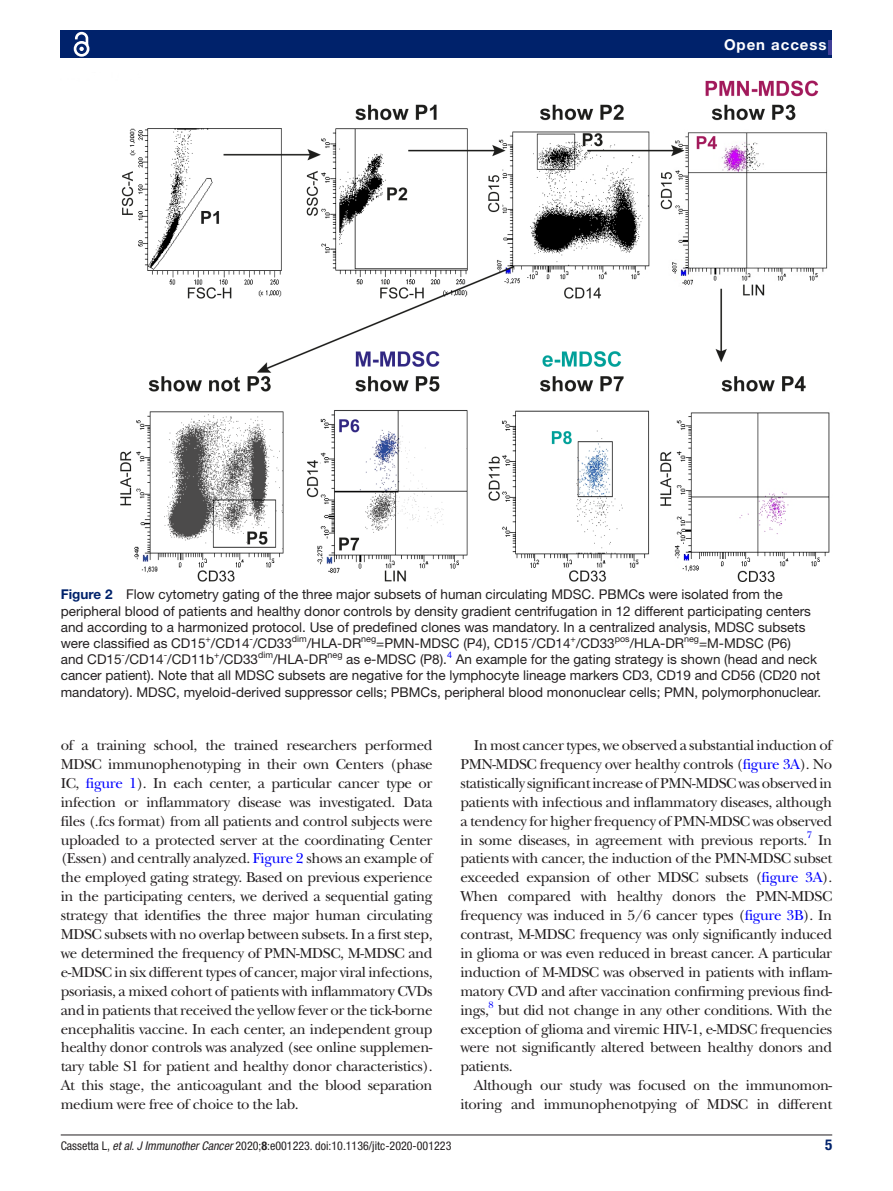
<style>
.page{position:relative;width:893px;height:1191px;background:#fff}
.page>*{position:absolute;margin:0;border:0;box-sizing:border-box;transform-origin:0 0}
.t1{font:15px/18.9px "New Baskerville";letter-spacing:-.025em;color:#231f20;text-align:justify}
.t2{font:700 15px "Helvetica Neue LT Std";letter-spacing:.065em;color:#fff}
.t3{font:700 condensed 15px "Helvetica Neue LT Std";color:#00226b}
.t4{font:13.5px/16.2px "Helvetica Neue LT Std";color:#231f20}
.t5{font:condensed 12px "Helvetica Neue LT Std";color:#231f20}
.t6{font:9.9px "New Baskerville";color:#00f}
.t7{font:9px "Helvetica Neue LT Std";color:#231f20}
.t8{font:9px "Helvetica Neue LT Std";color:#00f}
.s1{font-weight:700;color:#00226b}
.s2{color:#00f}
.s3{font-style:italic}
.s4{font-weight:700}
</style>
<div class="page">
<hr style="left:61px;top:1134px;width:771px;height:1px;background:#231f20">
<div style="left:61px;top:31px;width:771px;height:27px;background:#00226b"></div>
<hr style="left:828px;top:40px;width:4px;height:15px;background:#414099">
<svg style="left:73px;top:31px;width:17px;height:26px"></svg>
<img style="left:120px;top:80px;width:710px;height:502px">
<p class="t2" style="left:724px;top:35px;width:104px">Open access</p>
<p class="t4" style="left:61px;top:586px;width:752px"><span class="s1">Figure 2</span> Flow cytometry gating of the three major subsets of human circulating MDSC. PBMCs were isolated from the peripheral blood of patients and healthy donor controls by density gradient centrifugation in 12 different participating centers and according to a harmonized protocol. Use of predefined clones was mandatory. In a centralized analysis, MDSC subsets were classified as CD15<sup>+</sup>/CD14<sup>-</sup>/CD33<sup>dim</sup>/HLA-DR<sup>neg</sup>=PMN-MDSC (P4), CD15<sup>-</sup>/CD14<sup>+</sup>/CD33<sup>pos</sup>/HLA-DR<sup>neg</sup>=M-MDSC (P6) and CD15<sup>-</sup>/CD14 /CD11b /CD33</p>
<p class="t7" style="left:164px;top:649px;width:5px">-</p>
<p class="t7" style="left:214px;top:649px;width:7px">+</p>
<p class="t7" style="left:258px;top:649px;width:16px">dim</p>
<p class="t4" style="left:273px;top:651px;width:56px">/HLA-DR</p>
<p class="t7" style="left:328px;top:649px;width:16px">neg</p>
<p class="t4" style="left:346px;top:651px;width:102px">as e-MDSC (P8).</p>
<p class="t8" style="left:447px;top:649px;width:6px">4</p>
<p class="t4" style="left:61px;top:651px;width:762px;text-indent:395px">An example for the gating strategy is shown (head and neck cancer patient). Note that all MDSC subsets are negative for the lymphocyte lineage markers CD3, CD19 and CD56 (CD20 not mandatory). MDSC, myeloid-derived suppressor cells; PBMCs, peripheral blood mononuclear cells; PMN, polymorphonuclear.</p>
<p class="t1" style="left:61px;top:736px;width:373px">of a training school, the trained researchers performed MDSC immunophenotyping in their own Centers (phase IC, <span class="s2">figure 1</span>). In each center, a particular cancer type or infection or inflammatory disease was investigated. Data files (.fcs format) from all patients and control subjects were uploaded to a protected server at the coordinating Center (Essen) and centrally analyzed. <span class="s2">Figure 2</span> shows an example of the employed gating strategy. Based on previous experience in the participating centers, we derived a sequential gating strategy that identifies the three major human circulating MDSC subsets with no overlap between subsets. In a first step, we determined the frequency of PMN-MDSC, M-MDSC and e-MDSC in six different types of cancer, major viral infections, psoriasis, a mixed cohort of patients with inflammatory CVDs and in patients that received the yellow fever or the tick-borne encephalitis vaccine. In each center, an independent group healthy donor controls was analyzed (see online supplemen&shy;tary table S1 for patient and healthy donor characteristics).<br>At this stage, the anticoagulant and the blood separation medium were free of choice to the lab.</p>
<p class="t1" style="left:460px;top:736px;width:373px;text-indent:13px">In most cancer types, we observed a substantial induction of PMN-MDSC frequency over healthy controls (<span class="s2">figure 3A</span>). No statistically significant increase of PMN-MDSC was observed in patients with infectious and inflammatory diseases, although a tendency for higher frequency of PMN-MDSC was observed in some diseases, in agreement with previous reports.</p>
<p class="t6" style="left:807px;top:829px;width:7px">7</p>
<p class="t1" style="left:460px;top:830px;width:373px;text-indent:358px">In patients with cancer, the induction of the PMN-MDSC subset exceeded expansion of other MDSC subsets (<span class="s2">figure 3A</span>).<br>When compared with healthy donors the PMN-MDSC frequency was induced in 5/6 cancer types (<span class="s2">figure 3B</span>). In contrast, M-MDSC frequency was only significantly induced in glioma or was even reduced in breast cancer. A particular induction of M-MDSC was observed in patients with inflam&shy;matory CVD and after vaccination confirming previous find&shy;ings,</p>
<p class="t6" style="left:489px;top:999px;width:7px">8</p>
<p class="t1" style="left:460px;top:1000px;width:373px;text-indent:38px">but did not change in any other conditions. With the exception of glioma and viremic HIV-1, e-MDSC frequencies were not significantly altered between healthy donors and patients.</p>
<p class="t1" style="left:460px;top:1076px;width:373px;text-align:right">Although our study was focused on the immunomon&shy;itoring and immunophenotpying of MDSC in different</p>
<p class="t5" style="left:61px;top:1138px;width:392px">Cassetta L, <span class="s3">et al</span>. <span class="s3">J Immunother Cancer</span> 2020;<span class="s4">8</span>:e001223. doi:10.1136/jitc-2020-001223</p>
<p class="t3" style="left:825px;top:1135px;width:9px">5</p>
</div>
